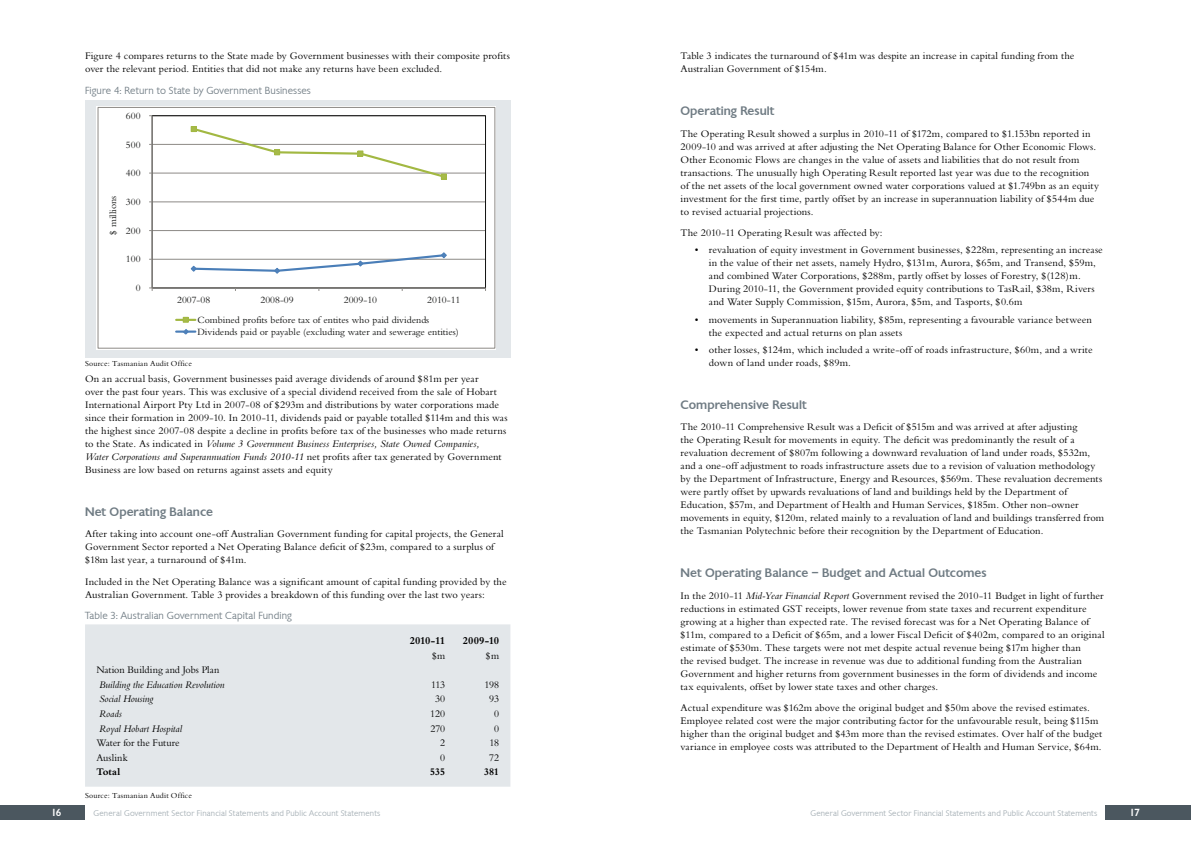
<style>
.page{position:relative;width:1191px;height:842px;background:#fff}
.page>*{position:absolute;margin:0;border:0;box-sizing:border-box;transform-origin:0 0}
.t1{font:500 12px "Chantilly";letter-spacing:.005em;color:#6f7b83}
.t2{font:700 11px "Bembo";letter-spacing:-.01em;color:#000}
.t3{font:10.5px/13px "Bembo";letter-spacing:.01em;color:#000}
.t4{font:italic 10.5px/14.6px "Bembo";letter-spacing:-.005em;color:#000}
.t5{font:700 10.5px "Bembo";letter-spacing:-.015em;color:#000}
.t6{font:10px/11.9px "Bembo";letter-spacing:.005em;color:#111211}
.t7{font:300 10px "Chantilly";letter-spacing:.01em;color:#6f7b83}
.t8{font:500 10px "Chantilly";color:#fff}
.t9{font:300 8px "Chantilly";letter-spacing:.02em;color:#a4aeb4}
.t10{font:8px "Bembo";letter-spacing:.025em;color:#000}
.s1{font-style:italic}
.s2{font-style:normal}
</style>
<div class="page">
<div style="left:0;top:805px;width:85px;height:15px;background:#4b575f"></div>
<div style="left:1106px;top:805px;width:85px;height:15px;background:#4b575f"></div>
<div style="left:85px;top:100px;width:425px;height:258px;background:#e3e7ea"></div>
<div style="left:98px;top:107px;width:397px;height:241px;background:#fff"></div>
<hr style="left:152px;top:144px;width:333px;height:1px;background:#8d8a86">
<hr style="left:152px;top:173px;width:333px;height:1px;background:#8d8a86">
<hr style="left:152px;top:202px;width:333px;height:1px;background:#8d8a86">
<hr style="left:152px;top:230px;width:333px;height:1px;background:#8d8a86">
<hr style="left:152px;top:259px;width:333px;height:1px;background:#8d8a86">
<div style="left:152px;top:115px;width:334px;height:173px;border:1px solid #111211"></div>
<hr style="left:152px;top:116px;width:1px;height:172px;background:#8d8a86">
<hr style="left:152px;top:288px;width:333px;height:1px;background:#8d8a86">
<svg style="left:191px;top:126px;width:256px;height:53px"></svg>
<svg style="left:190px;top:252px;width:257px;height:22px"></svg>
<svg style="left:176px;top:317px;width:19px;height:18px"></svg>
<div style="left:98px;top:107px;width:397px;height:242px;border:1px solid #8d8a86"></div>
<div style="left:85px;top:624px;width:425px;height:163px;background:#e3e7ea"></div>
<p class="t3" style="left:85px;top:49px;width:426px">Figure 4 compares returns to the State made by Government businesses with their composite profits over the relevant period. Entities that did not make any returns have been excluded.</p>
<p class="t7" style="left:85px;top:84px;width:227px">Figure 4: Return to State by Government Businesses</p>
<p class="t6" style="left:126px;top:110px;width:16px">600</p>
<p class="t6" style="left:126px;top:138px;width:16px">500</p>
<p class="t6" style="left:107px;top:235px;width:40px;rotate:-90deg">$ millions</p>
<p class="t6" style="left:126px;top:167px;width:16px">400</p>
<p class="t6" style="left:126px;top:196px;width:16px">300</p>
<p class="t6" style="left:126px;top:224px;width:16px">200</p>
<p class="t6" style="left:126px;top:253px;width:16px">100</p>
<p class="t6" style="left:136px;top:282px;width:6px">0</p>
<p class="t6" style="left:177px;top:294px;width:35px">2007-08</p>
<p class="t6" style="left:260px;top:294px;width:35px">2008-09</p>
<p class="t6" style="left:344px;top:294px;width:35px">2009-10</p>
<p class="t6" style="left:427px;top:294px;width:35px">2010-11</p>
<p class="t6" style="left:197px;top:314px;width:263px">Combined profits before tax of entites who paid dividends<br>Dividends paid or payable (excluding water and sewerage entities)</p>
<p class="t10" style="left:85px;top:359px;width:108px">Source: Tasmanian Audit Office</p>
<p class="t3" style="left:85px;top:372px;width:424px">On an accrual basis, Government businesses paid average dividends of around $81m per year<br>over the past four years. This was exclusive of a special dividend received from the sale of Hobart International Airport Pty Ltd in 2007-08 of $293m and distributions by water corporations made since their formation in 2009-10. In 2010-11, dividends paid or payable totalled $114m and this was the highest since 2007-08 despite a decline in profits before tax of the businesses who made returns to the State. As indicated in <span class="s1">Volume 3 Government Business Enterprises, State Owned Companies,<br>Water Corporations and Superannuation Funds 2010-11</span> net profits after tax generated by Government Business are low based on returns against assets and equity</p>
<p class="t1" style="left:85px;top:504px;width:129px">Net Operating Balance</p>
<p class="t3" style="left:85px;top:527px;width:420px">After taking into account one-off Australian Government funding for capital projects, the General<br>Government Sector reported a Net Operating Balance deficit of $23m, compared to a surplus of $18m last year, a turnaround of $41m.</p>
<p class="t3" style="left:85px;top:575px;width:423px">Included in the Net Operating Balance was a significant amount of capital funding provided by the<br>Australian Government. Table 3 provides a breakdown of this funding over the last two years:</p>
<p class="t7" style="left:85px;top:610px;width:208px">Table 3: Australian Government Capital Funding</p>
<p class="t4" style="left:96px;top:662px;width:130px"><span class="s2">Nation Building and Jobs Plan<br></span>Building the Education Revolution</p>
<p class="t2" style="left:410px;top:635px;width:37px">2010-11</p>
<p class="t2" style="left:463px;top:635px;width:38px">2009-10</p>
<p class="t3" style="left:432px;top:649px;width:15px">$m</p>
<p class="t3" style="left:486px;top:649px;width:15px">$m</p>
<p class="t3" style="left:431px;top:678px;width:15px">113</p>
<p class="t3" style="left:484px;top:678px;width:16px">198</p>
<p class="t4" style="left:99px;top:692px;width:56px">Social Housing</p>
<p class="t3" style="left:435px;top:692px;width:12px">30</p>
<p class="t3" style="left:489px;top:692px;width:11px">93</p>
<p class="t4" style="left:99px;top:706px;width:24px">Roads</p>
<p class="t3" style="left:430px;top:707px;width:16px">120</p>
<p class="t3" style="left:494px;top:707px;width:6px">0</p>
<p class="t4" style="left:99px;top:721px;width:84px">Royal Hobart Hospital</p>
<p class="t3" style="left:430px;top:722px;width:16px">270</p>
<p class="t3" style="left:494px;top:722px;width:6px">0</p>
<p class="t3" style="left:96px;top:736px;width:85px">Water for the Future</p>
<p class="t3" style="left:440px;top:736px;width:6px">2</p>
<p class="t3" style="left:489px;top:736px;width:11px">18</p>
<p class="t3" style="left:96px;top:751px;width:33px">Auslink</p>
<p class="t3" style="left:440px;top:751px;width:6px">0</p>
<p class="t3" style="left:489px;top:751px;width:11px">72</p>
<p class="t5" style="left:96px;top:766px;width:25px">Total</p>
<p class="t5" style="left:430px;top:766px;width:16px">535</p>
<p class="t5" style="left:484px;top:766px;width:16px">381</p>
<p class="t10" style="left:85px;top:790px;width:108px">Source: Tasmanian Audit Office</p>
<p class="t3" style="left:680px;top:49px;width:395px">Table 3 indicates the turnaround of $41m was despite an increase in capital funding from the<br>Australian Government of $154m.</p>
<p class="t1" style="left:680px;top:103px;width:95px">Operating Result</p>
<p class="t3" style="left:680px;top:127px;width:420px">The Operating Result showed a surplus in 2010-11 of $172m, compared to $1.153bn reported in 2009-10 and was arrived at after adjusting the Net Operating Balance for Other Economic Flows.<br>Other Economic Flows are changes in the value of assets and liabilities that do not result from transactions. The unusually high Operating Result reported last year was due to the recognition of the net assets of the local government owned water corporations valued at $1.749bn as an equity investment for the first time, partly offset by an increase in superannuation liability of $544m due to revised actuarial projections.</p>
<p class="t3" style="left:680px;top:226px;width:204px">The 2010-11 Operating Result was affected by:</p>
<p class="t3" style="left:709px;top:243px;width:395px;text-indent:-14px">• revaluation of equity investment in Government businesses, $228m, representing an increase in the value of their net assets, namely Hydro, $131m, Aurora, $65m, and Transend, $59m, and combined Water Corporations, $288m, partly offset by losses of Forestry, $(128)m.<br>During 2010-11, the Government provided equity contributions to TasRail, $38m, Rivers and Water Supply Commission, $15m, Aurora, $5m, and Tasports, $0.6m</p>
<p class="t3" style="left:709px;top:313px;width:384px;text-indent:-14px">• movements in Superannuation liability, $85m, representing a favourable variance between the expected and actual returns on plan assets</p>
<p class="t3" style="left:709px;top:343px;width:385px;text-indent:-14px">• other losses, $124m, which included a write-off of roads infrastructure, $60m, and a write down of land under roads, $89m.</p>
<p class="t1" style="left:680px;top:397px;width:127px">Comprehensive Result</p>
<p class="t3" style="left:680px;top:420px;width:425px">The 2010-11 Comprehensive Result was a Deficit of $515m and was arrived at after adjusting<br>the Operating Result for movements in equity. The deficit was predominantly the result of a revaluation decrement of $807m following a downward revaluation of land under roads, $532m, and a one-off adjustment to roads infrastructure assets due to a revision of valuation methodology by the Department of Infrastructure, Energy and Resources, $569m. These revaluation decrements were partly offset by upwards revaluations of land and buildings held by the Department of Education, $57m, and Department of Health and Human Services, $185m. Other non-owner movements in equity, $120m, related mainly to a revaluation of land and buildings transferred from the Tasmanian Polytechnic before their recognition by the Department of Education.</p>
<p class="t1" style="left:680px;top:565px;width:307px">Net Operating Balance – Budget and Actual Outcomes</p>
<p class="t3" style="left:680px;top:589px;width:425px">In the 2010-11 <span class="s1">Mid-Year Financial Report</span> Government revised the 2010-11 Budget in light of further reductions in estimated GST receipts, lower revenue from state taxes and recurrent expenditure growing at a higher than expected rate. The revised forecast was for a Net Operating Balance of $11m, compared to a Deficit of $65m, and a lower Fiscal Deficit of $402m, compared to an original estimate of $530m. These targets were not met despite actual revenue being $17m higher than<br>the revised budget. The increase in revenue was due to additional funding from the Australian Government and higher returns from government businesses in the form of dividends and income tax equivalents, offset by lower state taxes and other charges.</p>
<p class="t3" style="left:680px;top:701px;width:423px">Actual expenditure was $162m above the original budget and $50m above the revised estimates.<br>Employee related cost were the major contributing factor for the unfavourable result, being $115m higher than the original budget and $43m more than the revised estimates. Over half of the budget variance in employee costs was attributed to the Department of Health and Human Service, $64m.</p>
<p class="t8" style="left:51px;top:806px;width:12px">16</p>
<p class="t9" style="left:94px;top:808px;width:288px">General Government Sector Financial Statements and Public Account Statements</p>
<p class="t9" style="left:810px;top:808px;width:288px">General Government Sector Financial Statements and Public Account Statements</p>
<p class="t8" style="left:1129px;top:806px;width:12px">17</p>
</div>
